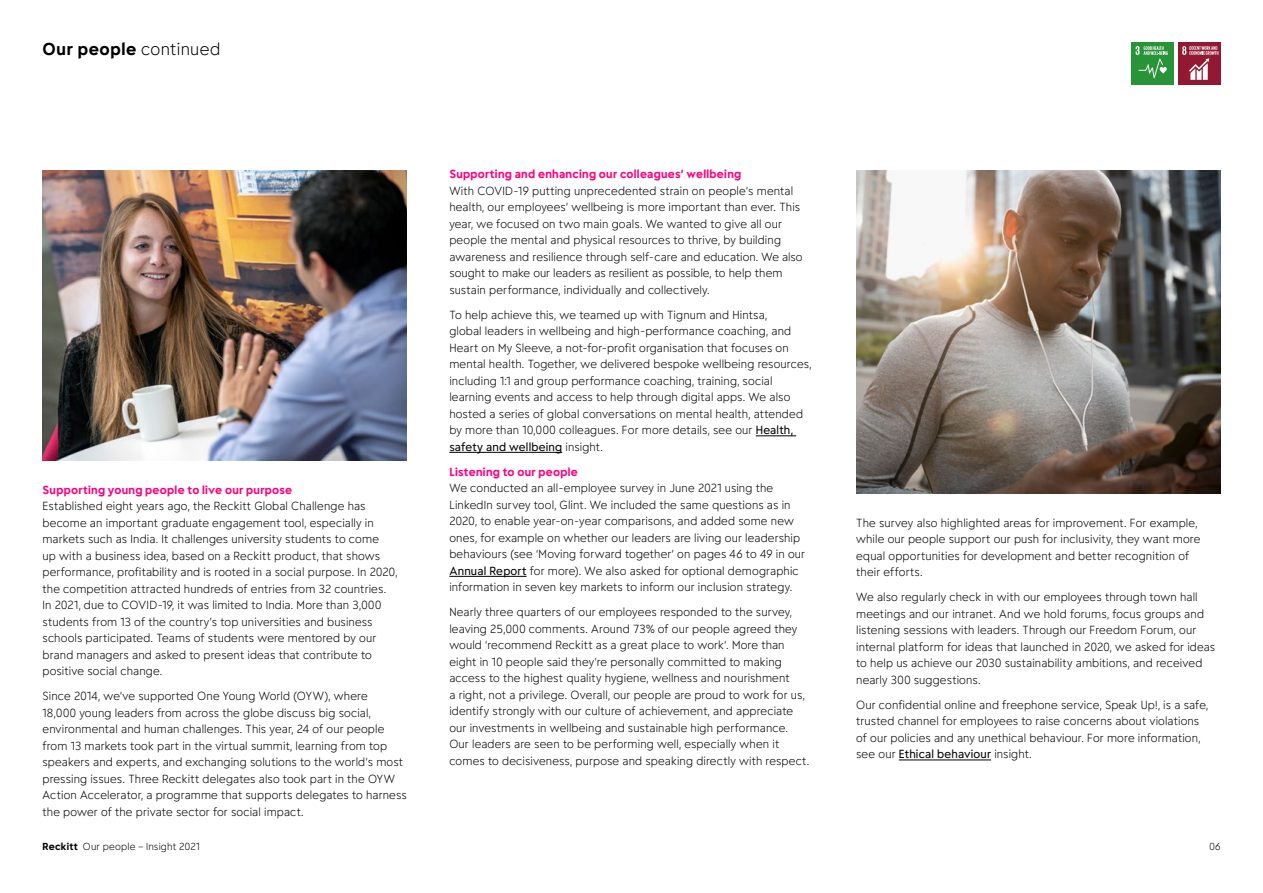
<style>
.page{position:relative;width:1263px;height:893px;background:#fff}
.page>*{position:absolute;margin:0;border:0;box-sizing:border-box;transform-origin:0 0}
.t1{font:700 16.5px "Energy";letter-spacing:.035em;color:#000}
.BodyText{font:300 11.25px/16.5px "Energy";letter-spacing:.01em;color:#000}
.SubheadLevel2{font:700 11.25px "Energy";letter-spacing:.025em;color:#ff007f}
.t2{font:300 9.75px "Energy";letter-spacing:.02em;color:#000}
.s1{font-weight:300}
.s2{font-weight:400}
.s3{font-weight:700}
</style>
<div class="page">
<img style="left:43px;top:170px;width:364px;height:290px">
<img style="left:856px;top:170px;width:364px;height:323px">
<div style="left:1131px;top:43px;width:42px;height:42px;background:#289438"></div>
<svg style="left:1135px;top:46px;width:33px;height:32px"></svg>
<div style="left:1178px;top:43px;width:42px;height:42px;background:#931831"></div>
<svg style="left:1182px;top:46px;width:36px;height:34px"></svg>
<hr style="left:756px;top:436px;width:40px;height:1px;background:#000">
<hr style="left:449px;top:452px;width:113px;height:1px;background:#000">
<hr style="left:449px;top:576px;width:78px;height:1px;background:#000">
<hr style="left:899px;top:760px;width:92px;height:1px;background:#000">
<h1 class="t1" style="left:43px;top:38px;width:179px">Our people <span class="s1">continued</span></h1>
<h4 class="SubheadLevel2" style="left:43px;top:482px;width:251px">Supporting young people to live our purpose</h4>
<p class="BodyText" style="left:43px;top:498px;width:356px">Established eight years ago, the Reckitt Global Challenge has become an important graduate engagement tool, especially in markets such as India. It challenges university students to come<br>up with a business idea, based on a Reckitt product, that shows performance, profitability and is rooted in a social purpose. In 2020, the competition attracted hundreds of entries from 32 countries.<br>In 2021, due to COVID-19, it was limited to India. More than 3,000 students from 13 of the country’s top universities and business schools participated. Teams of students were mentored by our brand managers and asked to present ideas that contribute to positive social change.</p>
<p class="BodyText" style="left:43px;top:688px;width:366px">Since 2014, we’ve supported One Young World (OYW), where<br>18,000 young leaders from across the globe discuss big social, environmental and human challenges. This year, 24 of our people from 13 markets took part in the virtual summit, learning from top speakers and experts, and exchanging solutions to the world’s most pressing issues. Three Reckitt delegates also took part in the OYW Action Accelerator, a programme that supports delegates to harness the power of the private sector for social impact.</p>
<h4 class="SubheadLevel2" style="left:449px;top:167px;width:293px">Supporting and enhancing our colleagues’ wellbeing</h4>
<p class="BodyText" style="left:449px;top:182px;width:355px">With COVID-19 putting unprecedented strain on people’s mental health, our employees’ wellbeing is more important than ever. This year, we focused on two main goals. We wanted to give all our people the mental and physical resources to thrive, by building awareness and resilience through self-care and education. We also sought to make our leaders as resilient as possible, to help them sustain performance, individually and collectively.</p>
<p class="BodyText" style="left:449px;top:306px;width:364px">To help achieve this, we teamed up with Tignum and Hintsa,<br>global leaders in wellbeing and high-performance coaching, and Heart on My Sleeve, a not-for-profit organisation that focuses on mental health. Together, we delivered bespoke wellbeing resources, including 1:1 and group performance coaching, training, social learning events and access to help through digital apps. We also hosted a series of global conversations on mental health, attended by more than 10,000 colleagues. For more details, see our <span class="s2">Health, safety and wellbeing</span> insight.</p>
<h4 class="SubheadLevel2" style="left:449px;top:464px;width:130px">Listening to our people</h4>
<p class="BodyText" style="left:449px;top:480px;width:357px">We conducted an all-employee survey in June 2021 using the LinkedIn survey tool, Glint. We included the same questions as in 2020, to enable year-on-year comparisons, and added some new ones, for example on whether our leaders are living our leadership behaviours (see ‘Moving forward together’ on pages 46 to 49 in our <span class="s2">Annual Report</span> for more). We also asked for optional demographic information in seven key markets to inform our inclusion strategy.</p>
<p class="BodyText" style="left:449px;top:604px;width:361px">Nearly three quarters of our employees responded to the survey, leaving 25,000 comments. Around 73% of our people agreed they would ‘recommend Reckitt as a great place to work’. More than eight in 10 people said they’re personally committed to making access to the highest quality hygiene, wellness and nourishment<br>a right, not a privilege. Overall, our people are proud to work for us, identify strongly with our culture of achievement, and appreciate our investments in wellbeing and sustainable high performance.<br>Our leaders are seen to be performing well, especially when it comes to decisiveness, purpose and speaking directly with respect.</p>
<p class="BodyText" style="left:856px;top:514px;width:346px">The survey also highlighted areas for improvement. For example, while our people support our push for inclusivity, they want more equal opportunities for development and better recognition of their efforts.</p>
<p class="BodyText" style="left:856px;top:589px;width:361px">We also regularly check in with our employees through town hall meetings and our intranet. And we hold forums, focus groups and listening sessions with leaders. Through our Freedom Forum, our internal platform for ideas that launched in 2020, we asked for ideas to help us achieve our 2030 sustainability ambitions, and received nearly 300 suggestions.</p>
<p class="BodyText" style="left:856px;top:696px;width:354px">Our confidential online and freephone service, Speak Up!, is a safe, trusted channel for employees to raise concerns about violations of our policies and any unethical behaviour. For more information, see our <span class="s2">Ethical behaviour</span> insight.</p>
<p class="t2" style="left:43px;top:841px;width:159px"><span class="s3">Reckitt</span> Our people – Insight 2021</p>
<p class="t2" style="left:1209px;top:841px;width:13px">06</p>
</div>
